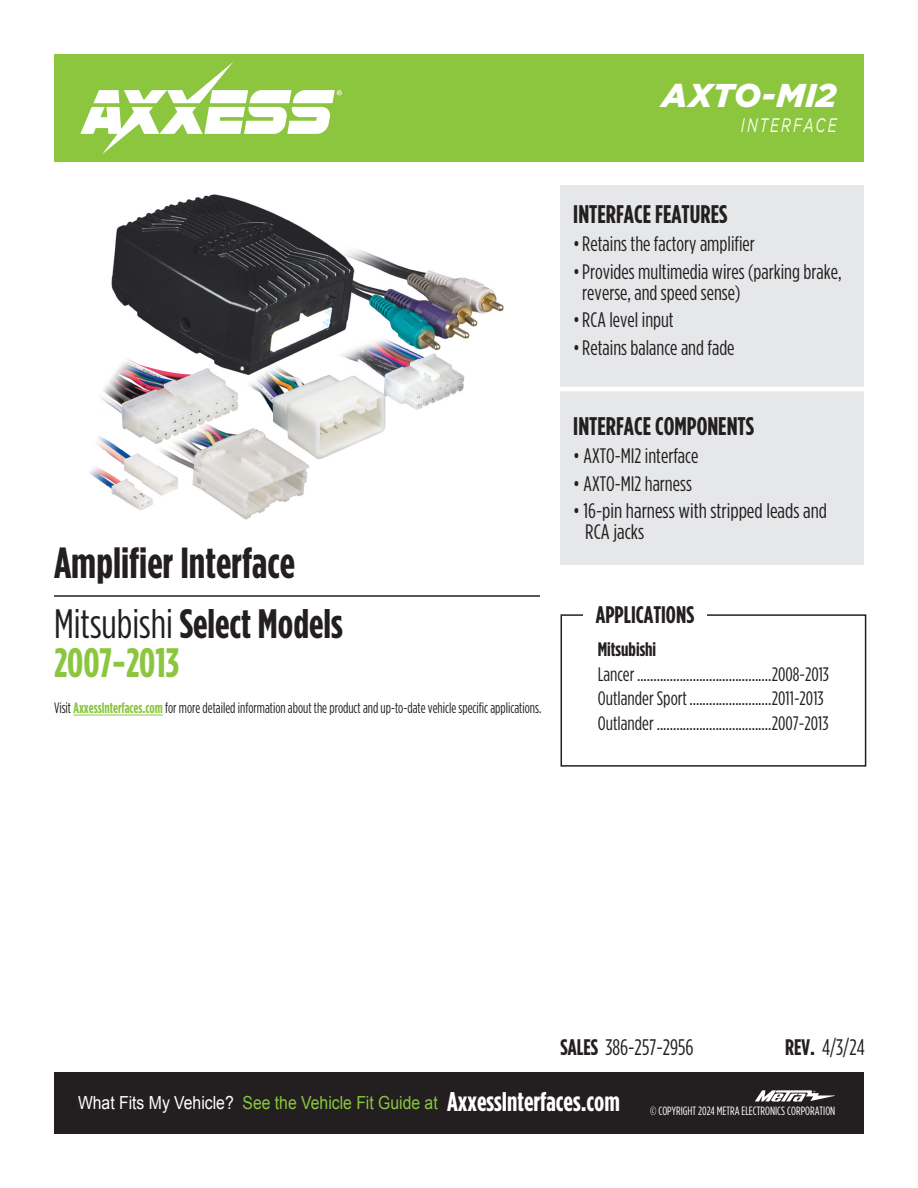
<style>
.page{position:relative;width:918px;height:1188px;background:#fff}
.page>*{position:absolute;margin:0;border:0;box-sizing:border-box;transform-origin:0 0}
.t1{font:700 43.5px "Gotham Condensed";color:#231f20}
.t2{font:700 41.1px "Gotham Condensed";color:#231f20}
.t3{font:700 41.1px "Gotham Condensed";color:#8bc63e}
.t4{font:italic 900 33px "Gotham";letter-spacing:.015em;color:#fff}
.t5{font:700 25.5px "Gotham Condensed";color:#231f20}
.t6{font:700 24px "Gotham Condensed";color:#231f20}
.t7{font:22.5px "Gotham Condensed";color:#231f20}
.cover_bullets{font:21px/21px "Gotham Condensed";color:#231f20}
.kit_feat_comp_bullets{font:19.5px "Gotham Condensed";color:#231f20}
.kit_feat_comp_bullets-2{font:700 19.5px "Gotham Condensed";color:#231f20}
.t8{font:italic 19.5px "Gotham";letter-spacing:.15em;color:#fff;scale:.7 1}
.t9{font:18px "Arial";color:#8bc63e;scale:.88 1}
.Figure_X{font:15px "Gotham Condensed";color:#231f20;scale:.93 1}
.t10{font:12px "Gotham Condensed";color:#fff}
.s1{font-weight:400}
.s2{font-weight:700;color:#8bc63e}
.s3{font-weight:700}
.s4{color:#fff}
.s5{font-family:"Gotham Condensed";font-weight:700;font-size:27px;color:#fff}
</style>
<div class="page">
<div style="left:54px;top:1072px;width:810px;height:62px;background:#231f20"></div>
<div style="left:54px;top:54px;width:810px;height:108px;background:#8bc63e"></div>
<svg style="left:80px;top:62px;width:262px;height:92px"></svg>
<svg style="left:755px;top:1090px;width:80px;height:12px"></svg>
<div style="left:561px;top:614px;width:305px;height:153px;border:2px solid #231f20"></div>
<div style="left:561px;top:186px;width:303px;height:379px;background:#e6e7e9"></div>
<div style="left:583px;top:604px;width:124px;height:20px;background:#fff"></div>
<hr style="left:54px;top:595px;width:486px;height:2px;background:#231f20">
<hr style="left:73px;top:715px;width:90px;height:1px;background:#8bc63e">
<img style="left:89px;top:194px;width:415px;height:326px">
<hr style="left:548px;top:387px;width:318px;height:4px;background:#fff">
<h3 class="t4" style="left:662px;top:77px;width:176px">AXTO-MI2</h3>
<p class="t8" style="left:741px;top:115px;width:138px">INTERFACE</p>
<p class="t5" style="left:573px;top:200px;width:156px">INTERFACE FEATURES</p>
<p class="cover_bullets" style="left:573px;top:233px;width:183px">•Retains the factory amplifier</p>
<p class="cover_bullets" style="left:582px;top:261px;width:261px;text-indent:-9px">•Provides multimedia wires (parking brake, reverse, and speed sense)</p>
<p class="cover_bullets" style="left:573px;top:309px;width:102px">•RCA level input</p>
<p class="cover_bullets" style="left:573px;top:337px;width:163px">•Retains balance and fade</p>
<p class="t1" style="left:54px;top:538px;width:243px">Amplifier Interface</p>
<p class="t2" style="left:54px;top:600px;width:290px"><span class="s1">Mitsubishi</span> Select Models</p>
<p class="t3" style="left:54px;top:639px;width:127px">2007-2013</p>
<p class="Figure_X" style="left:54px;top:700px;width:526px">Visit <span class="s2">AxxessInterfaces.com</span> for more detailed information about the product and up-to-date vehicle specific applications.</p>
<p class="t5" style="left:573px;top:412px;width:182px">INTERFACE COMPONENTS</p>
<p class="cover_bullets" style="left:573px;top:445px;width:127px">• AXTO-MI2 interface</p>
<p class="cover_bullets" style="left:573px;top:473px;width:120px">• AXTO-MI2 harness</p>
<p class="cover_bullets" style="left:585px;top:500px;width:243px;text-indent:-12px">• 16-pin harness with stripped leads and<br>RCA jacks</p>
<p class="t6" style="left:596px;top:602px;width:100px">APPLICATIONS</p>
<p class="kit_feat_comp_bullets-2" style="left:598px;top:638px;width:60px">Mitsubishi</p>
<p class="kit_feat_comp_bullets" style="left:598px;top:663px;width:233px">Lancer .........................................2008-2013</p>
<p class="kit_feat_comp_bullets" style="left:598px;top:688px;width:227px">Outlander Sport .........................2011-2013</p>
<p class="kit_feat_comp_bullets" style="left:598px;top:713px;width:232px">Outlander ...................................2007-2013</p>
<p class="t7" style="left:561px;top:1035px;width:135px"><span class="s3">SALES</span> 386-257-2956</p>
<p class="t7" style="left:785px;top:1035px;width:81px"><span class="s3">REV.</span> 4/3/24</p>
<p class="t9" style="left:78px;top:1091px;width:617px"><span class="s4">What Fits My Vehicle?</span> See the Vehicle Fit Guide at <span class="s5">AxxessInterfaces.com</span></p>
<p class="t10" style="left:650px;top:1104px;width:187px">© COPYRIGHT 2024 METRA ELECTRONICS CORPORATION</p>
</div>
